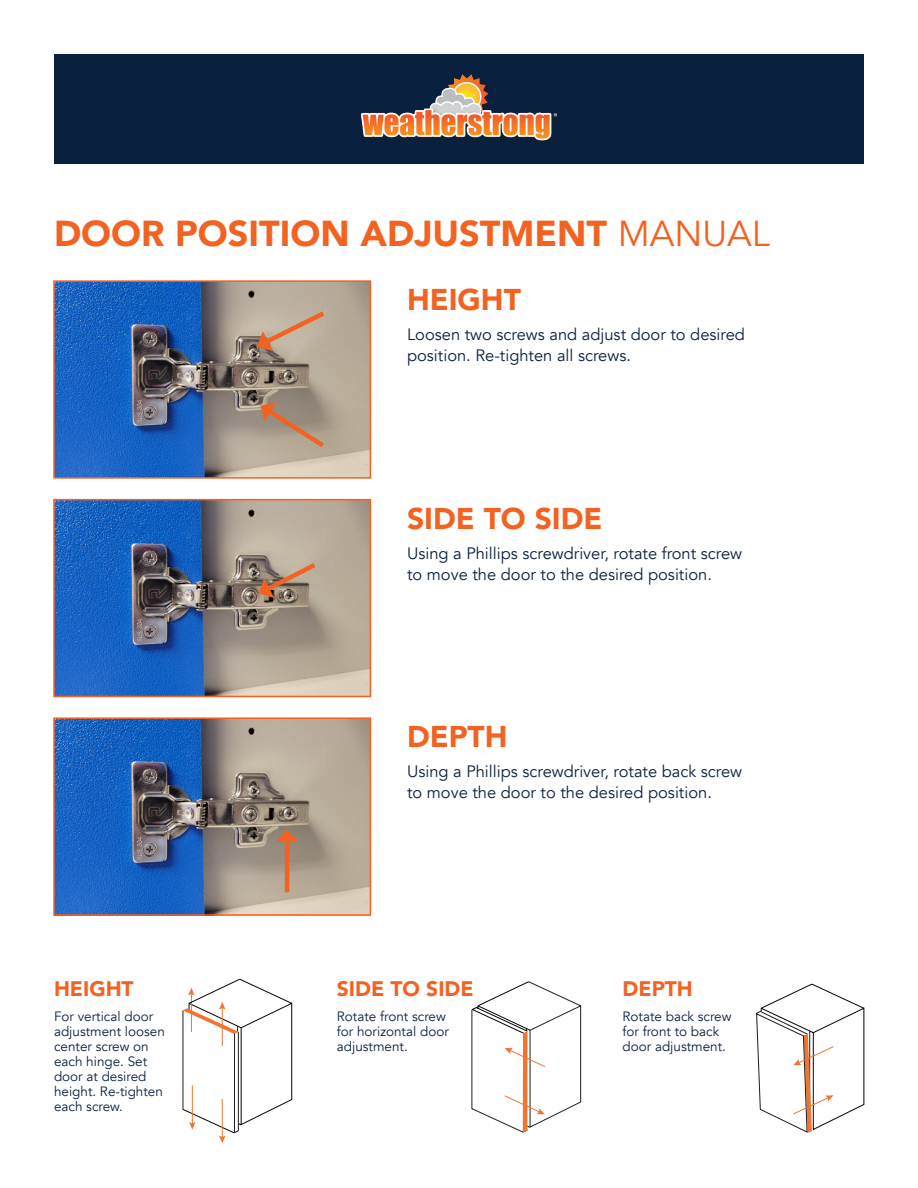
<style>
.page{position:relative;width:918px;height:1188px;background:#fff}
.page>*{position:absolute;margin:0;border:0;box-sizing:border-box;transform-origin:0 0}
.HEAD{font:900 36px "Avenir";color:#f26221}
.HEAD-2{font:900 30px "Avenir";color:#f26221}
.HEAD-3{font:900 21px "Avenir";color:#f26221}
.TEXT{font:16.5px/21px "Avenir";color:#0b213e}
.TEXT-2{font:13.5px/15px "Avenir";color:#0b213e}
.s1{font-weight:400}
</style>
<div class="page">
<div style="left:54px;top:54px;width:810px;height:110px;background:#09213e"></div>
<img style="left:361px;top:74px;width:195px;height:67px">
<svg style="left:756px;top:983px;width:109px;height:150px"></svg>
<img style="left:56px;top:283px;width:312px;height:193px">
<div style="left:53px;top:280px;width:318px;height:199px;border:2px solid #f26221"></div>
<svg style="left:257px;top:307px;width:72px;height:44px;background:#c5a791"></svg>
<svg style="left:260px;top:403px;width:69px;height:49px;background:#ae917c"></svg>
<svg style="left:182px;top:978px;width:111px;height:165px"></svg>
<svg style="left:471px;top:981px;width:111px;height:152px"></svg>
<img style="left:56px;top:502px;width:312px;height:192px">
<div style="left:53px;top:499px;width:318px;height:198px;border:2px solid #f26221"></div>
<svg style="left:259px;top:559px;width:61px;height:39px;background:#ad8c76"></svg>
<img style="left:56px;top:720px;width:312px;height:193px">
<div style="left:53px;top:717px;width:318px;height:199px;border:2px solid #f26221"></div>
<hr style="left:285px;top:837px;width:4px;height:55px;background:#f26223">
<svg style="left:276px;top:830px;width:22px;height:12px"></svg>
<p class="HEAD" style="left:54px;top:202px;width:717px">DOOR POSITION ADJUSTMENT <span class="s1">MANUAL</span></p>
<p class="HEAD-2" style="left:407px;top:274px;width:115px">HEIGHT</p>
<p class="TEXT" style="left:407px;top:324px;width:339px">Loosen two screws and adjust door to desired position. Re-tighten all screws.</p>
<p class="HEAD-2" style="left:407px;top:493px;width:197px">SIDE TO SIDE</p>
<p class="TEXT" style="left:407px;top:543px;width:337px">Using a Phillips screwdriver, rotate front screw to move the door to the desired position.</p>
<p class="HEAD-2" style="left:407px;top:711px;width:102px">DEPTH</p>
<p class="TEXT" style="left:407px;top:762px;width:337px">Using a Phillips screwdriver, rotate back screw to move the door to the desired position.</p>
<p class="HEAD-3" style="left:54px;top:971px;width:81px">HEIGHT</p>
<p class="HEAD-3" style="left:623px;top:971px;width:72px">DEPTH</p>
<p class="TEXT-2" style="left:337px;top:1009px;width:113px">Rotate front screw for horizontal door adjustment.</p>
<p class="HEAD-3" style="left:337px;top:971px;width:138px">SIDE TO SIDE</p>
<p class="TEXT-2" style="left:54px;top:1009px;width:112px">For vertical door adjustment loosen center screw on each hinge. Set door at desired height. Re-tighten each screw.</p>
<p class="TEXT-2" style="left:623px;top:1009px;width:111px">Rotate back screw for front to back door adjustment.</p>
</div>
